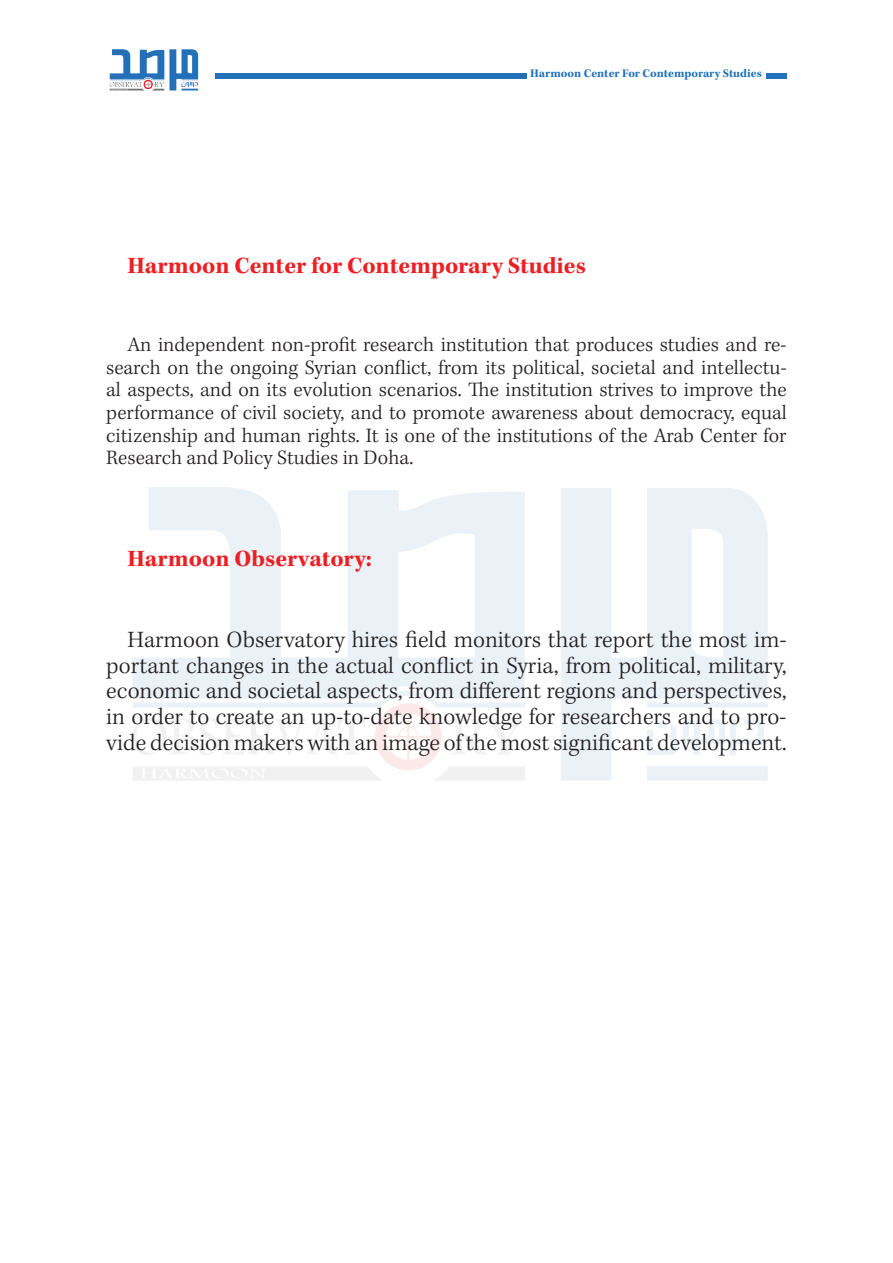
<style>
.page{position:relative;width:893px;height:1263px;background:#fff}
.page>*{position:absolute;margin:0;border:0;box-sizing:border-box;transform-origin:0 0}
.t1{font:300 24px/26px "Kepler Std";color:#231f20;text-align:justify}
.t2{font:700 24px "Kepler Std";color:#ee1f23}
.t3{font:300 21px/22.6px "Kepler Std";color:#231f20;text-align:justify}
.t4{font:700 12px "Kepler Std";color:#2272b7}
</style>
<div class="page">
<img style="left:109px;top:49px;width:90px;height:42px">
<div style="left:215px;top:73px;width:311px;height:6px;background:#2370b9"></div>
<div style="left:766px;top:73px;width:21px;height:6px;background:#2472ba"></div>
<p class="t4" style="left:530px;top:67px;width:233px">Harmoon Center For Contemporary Studies</p>
<p class="t2" style="left:128px;top:252px;width:460px">Harmoon Center for Contemporary Studies</p>
<p class="t3" style="left:106px;top:334px;width:682px;text-indent:21px">An independent non-profit research institution that produces studies and re&shy;search on the ongoing Syrian conflict, from its political, societal and intellectu&shy;al aspects, and on its evolution scenarios. The institution strives to improve the performance of civil society, and to promote awareness about democracy, equal citizenship and human rights. It is one of the institutions of the Arab Center for Research and Policy Studies in Doha.</p>
<p class="t2" style="left:128px;top:545px;width:246px">Harmoon Observatory:</p>
<p class="t1" style="left:106px;top:627px;width:682px;text-indent:21px">Harmoon Observatory hires field monitors that report the most im&shy;portant changes in the actual conflict in Syria, from political, military, economic and societal aspects, from different regions and perspectives, in order to create an up-to-date knowledge for researchers and to pro&shy;vide decision makers with an image of the most significant development.</p>
</div>
